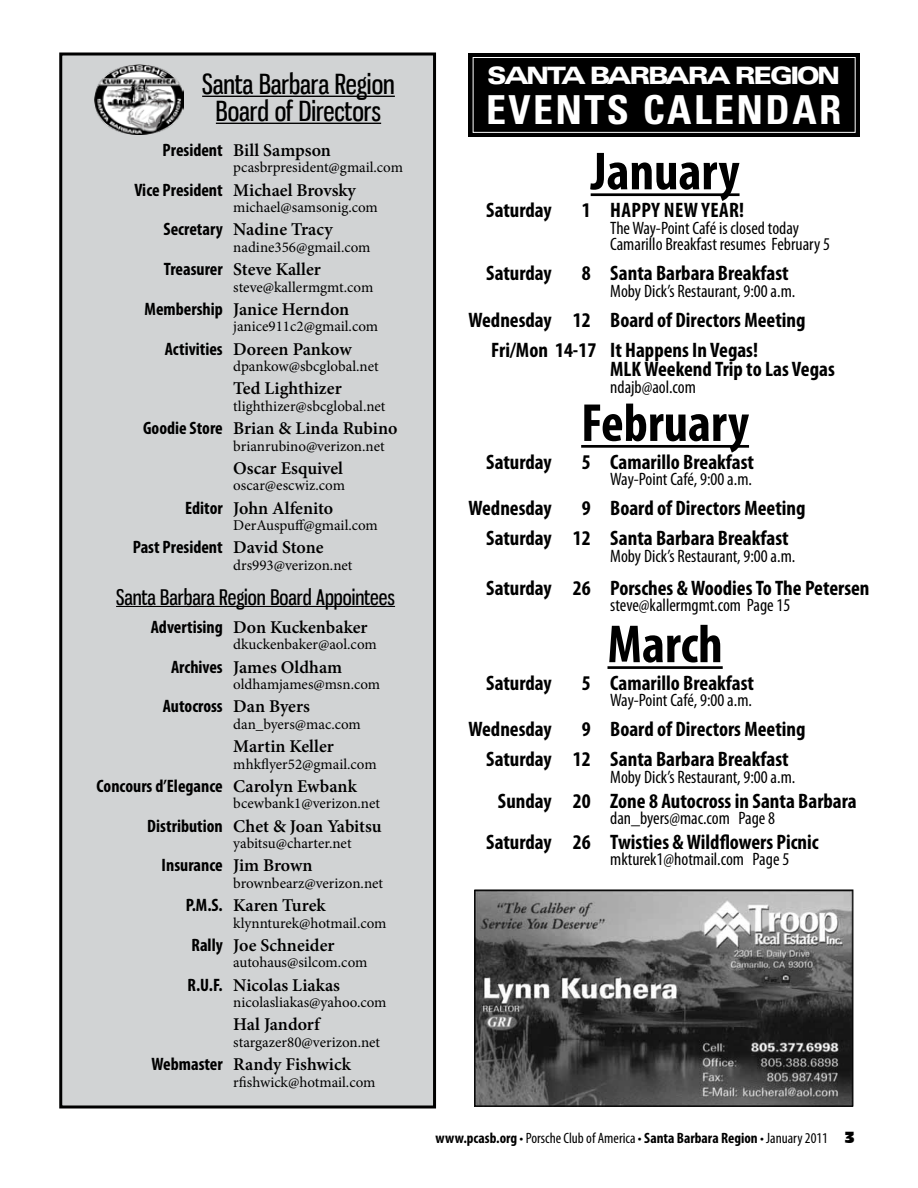
<style>
.page{position:relative;width:918px;height:1188px;background:#fff}
.page>*{position:absolute;margin:0;border:0;box-sizing:border-box;transform-origin:0 0}
.t1{font:700 condensed 54px "Myriad Pro";color:#000}
.t2{font:700 condensed 39.9px "Univers";letter-spacing:.06em;color:#fff}
.t3{font:27px/27px "Gnuolane Free";color:#000;text-align:center}
.t4{font:900 expanded 24px "Univers";letter-spacing:-.11em;color:#fff}
.t5{font:700 condensed 21px/30px "Myriad Pro";color:#000}
.t6{font:21px "Gnuolane Free";color:#000}
.t7{font:700 condensed 21px "Myriad Pro";letter-spacing:.02em;color:#000}
.t8{font:600 18px "Minion Pro";color:#000}
.t9{font:condensed 18px/16.5px "Myriad Pro";color:#000}
.t10{font:700 condensed 18px "Myriad Pro";color:#000}
.t11{font:15px "Minion Pro";color:#000}
.t12{font:condensed 15px "Myriad Pro";color:#000}
.s1{font-family:"Myriad Pro";font-weight:700;font-stretch:condensed}
.s2{font-family:"Minion Pro";font-weight:600;font-stretch:normal}
.s3{font-weight:700}
.s4{font-family:"Incised 901 BT Compact";font-stretch:normal}
</style>
<div class="page">
<hr style="left:591px;top:193px;width:149px;height:3px;background:#000">
<hr style="left:581px;top:445px;width:168px;height:3px;background:#000">
<hr style="left:607px;top:666px;width:116px;height:3px;background:#000">
<div style="left:469px;top:53px;width:391px;height:84px;background:#000"></div>
<div style="left:473px;top:57px;width:383px;height:76px;border:1px solid #fff"></div>
<img style="left:476px;top:891px;width:375px;height:214px">
<div style="left:474px;top:889px;width:379px;height:218px;border:1px solid #000"></div>
<div style="left:59px;top:52px;width:377px;height:1056px;background:#d1d3d4;border:3px solid #000"></div>
<hr style="left:202px;top:96px;width:193px;height:1px;background:#000">
<hr style="left:216px;top:123px;width:165px;height:1px;background:#000">
<img style="left:94px;top:65px;width:89px;height:70px">
<hr style="left:116px;top:606px;width:279px;height:1px;background:#000">
<h3 class="t3" style="left:202px;top:71px;width:194px">Santa Barbara Region<br>Board of Directors</h3>
<p class="t8" style="left:163px;top:138px;width:170px"><span class="s1">President</span> Bill Sampson</p>
<p class="t11" style="left:233px;top:158px;width:171px">pcasbrpresident@gmail.com</p>
<p class="t8" style="left:134px;top:177px;width:223px"><span class="s1">Vice President</span> Michael Brovsky</p>
<p class="t11" style="left:233px;top:197px;width:146px">michael@samsonig.com</p>
<p class="t8" style="left:164px;top:217px;width:171px"><span class="s1">Secretary</span> Nadine Tracy</p>
<p class="t11" style="left:233px;top:237px;width:139px">nadine356@gmail.com</p>
<p class="t8" style="left:164px;top:257px;width:159px"><span class="s1">Treasurer</span> Steve Kaller</p>
<p class="t11" style="left:233px;top:277px;width:142px">steve@kallermgmt.com</p>
<p class="t8" style="left:145px;top:297px;width:206px"><span class="s1">Membership</span> Janice Herndon</p>
<p class="t11" style="left:233px;top:317px;width:146px">janice911c2@gmail.com</p>
<p class="t8" style="left:165px;top:336px;width:188px"><span class="s1">Activities</span> Doreen Pankow</p>
<p class="t11" style="left:233px;top:356px;width:147px">dpankow@sbcglobal.net</p>
<p class="t8" style="left:233px;top:376px;width:110px">Ted Lighthizer</p>
<p class="t11" style="left:233px;top:396px;width:154px">tlighthizer@sbcglobal.net</p>
<p class="t8" style="left:143px;top:416px;width:256px"><span class="s1">Goodie Store</span> Brian &amp; Linda Rubino</p>
<p class="t11" style="left:233px;top:436px;width:153px">brianrubino@verizon.net</p>
<p class="t8" style="left:233px;top:456px;width:111px">Oscar Esquivel</p>
<p class="t11" style="left:233px;top:476px;width:113px">oscar@escwiz.com</p>
<p class="t8" style="left:185px;top:495px;width:149px"><span class="s1">Editor</span> John Alfenito</p>
<p class="t11" style="left:233px;top:515px;width:146px">DerAuspuff@gmail.com</p>
<p class="t10" style="left:133px;top:536px;width:192px">Past President <span class="s2">David Stone</span></p>
<p class="t11" style="left:233px;top:555px;width:121px">drs993@verizon.net</p>
<h3 class="t6" style="left:116px;top:584px;width:280px">Santa Barbara Region Board Appointees</h3>
<p class="t8" style="left:151px;top:615px;width:218px"><span class="s1">Advertising</span> Don Kuckenbaker</p>
<p class="t11" style="left:233px;top:635px;width:145px">dkuckenbaker@aol.com</p>
<p class="t8" style="left:171px;top:654px;width:173px"><span class="s1">Archives</span> James Oldham</p>
<p class="t11" style="left:233px;top:674px;width:148px">oldhamjames@msn.com</p>
<p class="t10" style="left:163px;top:695px;width:149px">Autocross <span class="s2">Dan Byers</span></p>
<p class="t11" style="left:233px;top:714px;width:129px">dan_byers@mac.com</p>
<p class="t8" style="left:233px;top:734px;width:102px">Martin Keller</p>
<p class="t11" style="left:233px;top:754px;width:145px">mhkflyer52@gmail.com</p>
<p class="t10" style="left:97px;top:775px;width:262px">Concours d’Elegance <span class="s2">Carolyn Ewbank</span></p>
<p class="t11" style="left:233px;top:794px;width:148px">bcewbank1@verizon.net</p>
<p class="t8" style="left:147px;top:813px;width:236px"><span class="s1">Distribution</span> Chet &amp; Joan Yabitsu</p>
<p class="t11" style="left:233px;top:833px;width:120px">yabitsu@charter.net</p>
<p class="t10" style="left:162px;top:854px;width:152px">Insurance <span class="s2">Jim Brown</span></p>
<p class="t11" style="left:233px;top:873px;width:151px">brownbearz@verizon.net</p>
<p class="t8" style="left:186px;top:893px;width:141px"><span class="s1">P.M.S.</span> Karen Turek</p>
<p class="t11" style="left:233px;top:913px;width:155px">klynnturek@hotmail.com</p>
<p class="t8" style="left:192px;top:933px;width:144px"><span class="s1">Rally</span> Joe Schneider</p>
<p class="t11" style="left:233px;top:953px;width:136px">autohaus@silcom.com</p>
<p class="t8" style="left:188px;top:972px;width:154px"><span class="s1">R.U.F.</span> Nicolas Liakas</p>
<p class="t11" style="left:233px;top:992px;width:155px">nicolasliakas@yahoo.com</p>
<p class="t8" style="left:233px;top:1012px;width:88px">Hal Jandorf</p>
<p class="t11" style="left:233px;top:1032px;width:148px">stargazer80@verizon.net</p>
<p class="t8" style="left:151px;top:1052px;width:201px"><span class="s1">Webmaster</span> Randy Fishwick</p>
<p class="t11" style="left:233px;top:1072px;width:144px">rfishwick@hotmail.com</p>
<h3 class="t4" style="left:487px;top:61px;width:355px">SANTA BARBARA REGION</h3>
<h2 class="t2" style="left:486px;top:85px;width:357px">EVENTS CALENDAR</h2>
<h1 class="t1" style="left:591px;top:138px;width:150px">January</h1>
<h3 class="t5" style="left:486px;top:195px;width:67px">Saturday</h3>
<h3 class="t7" style="left:582px;top:197px;width:164px">1 Happy New Year!</h3>
<p class="t9" style="left:610px;top:219px;width:221px">The Way-Point Café is closed today<br>Camarillo Breakfast resumes February 5</p>
<h3 class="t5" style="left:486px;top:258px;width:67px">Saturday</h3>
<h3 class="t5" style="left:582px;top:258px;width:208px">8 Santa Barbara Breakfast</h3>
<p class="t9" style="left:610px;top:282px;width:187px">Moby Dick’s Restaurant, 9:00 a.m.</p>
<h3 class="t5" style="left:491px;top:304px;width:316px;text-indent:-23px">Wednesday 12 Board of Directors Meeting<br>Fri/Mon 14-17 It Happens In Vegas!</h3>
<h3 class="t5" style="left:610px;top:354px;width:226px">MLK Weekend Trip to Las Vegas</h3>
<p class="t9" style="left:610px;top:379px;width:87px">ndajb@aol.com</p>
<h1 class="t1" style="left:581px;top:389px;width:169px">February</h1>
<h3 class="t5" style="left:486px;top:446px;width:67px">Saturday</h3>
<h3 class="t5" style="left:582px;top:446px;width:174px">5 Camarillo Breakfast</h3>
<p class="t9" style="left:610px;top:471px;width:143px">Way-Point Café, 9:00 a.m.</p>
<h3 class="t5" style="left:468px;top:493px;width:85px">Wednesday</h3>
<h3 class="t5" style="left:486px;top:493px;width:321px;text-indent:96px">9 Board of Directors Meeting<br>Saturday 12 Santa Barbara Breakfast</h3>
<p class="t9" style="left:610px;top:547px;width:187px">Moby Dick’s Restaurant, 9:00 a.m.</p>
<h3 class="t5" style="left:486px;top:572px;width:385px">Saturday 26 Porsches &amp; WoodiesTo The Petersen</h3>
<p class="t9" style="left:610px;top:597px;width:182px">steve@kallermgmt.com Page 15</p>
<h1 class="t1" style="left:607px;top:610px;width:117px">March</h1>
<h3 class="t5" style="left:486px;top:668px;width:67px">Saturday</h3>
<h3 class="t5" style="left:582px;top:668px;width:174px">5 Camarillo Breakfast</h3>
<p class="t9" style="left:610px;top:692px;width:143px">Way-Point Café, 9:00 a.m.</p>
<h3 class="t5" style="left:468px;top:714px;width:85px">Wednesday</h3>
<h3 class="t5" style="left:486px;top:714px;width:321px;text-indent:96px">9 Board of Directors Meeting<br>Saturday 12 Santa Barbara Breakfast</h3>
<p class="t9" style="left:610px;top:769px;width:187px">Moby Dick’s Restaurant, 9:00 a.m.</p>
<h3 class="t5" style="left:498px;top:785px;width:360px">Sunday 20 Zone 8 Autocross in Santa Barbara</h3>
<p class="t9" style="left:610px;top:810px;width:167px">dan_byers@mac.com Page 8</p>
<h3 class="t5" style="left:486px;top:827px;width:334px">Saturday 26 Twisties &amp; Wildflowers Picnic</h3>
<p class="t9" style="left:610px;top:851px;width:181px">mkturek1@hotmail.com Page 5</p>
<p class="t12" style="left:435px;top:1129px;width:421px"><span class="s3">www.pcasb.org</span> • Porsche Club of America • <span class="s3">Santa Barbara Region</span> • January 2011 <span class="s4">3</span></p>
</div>
